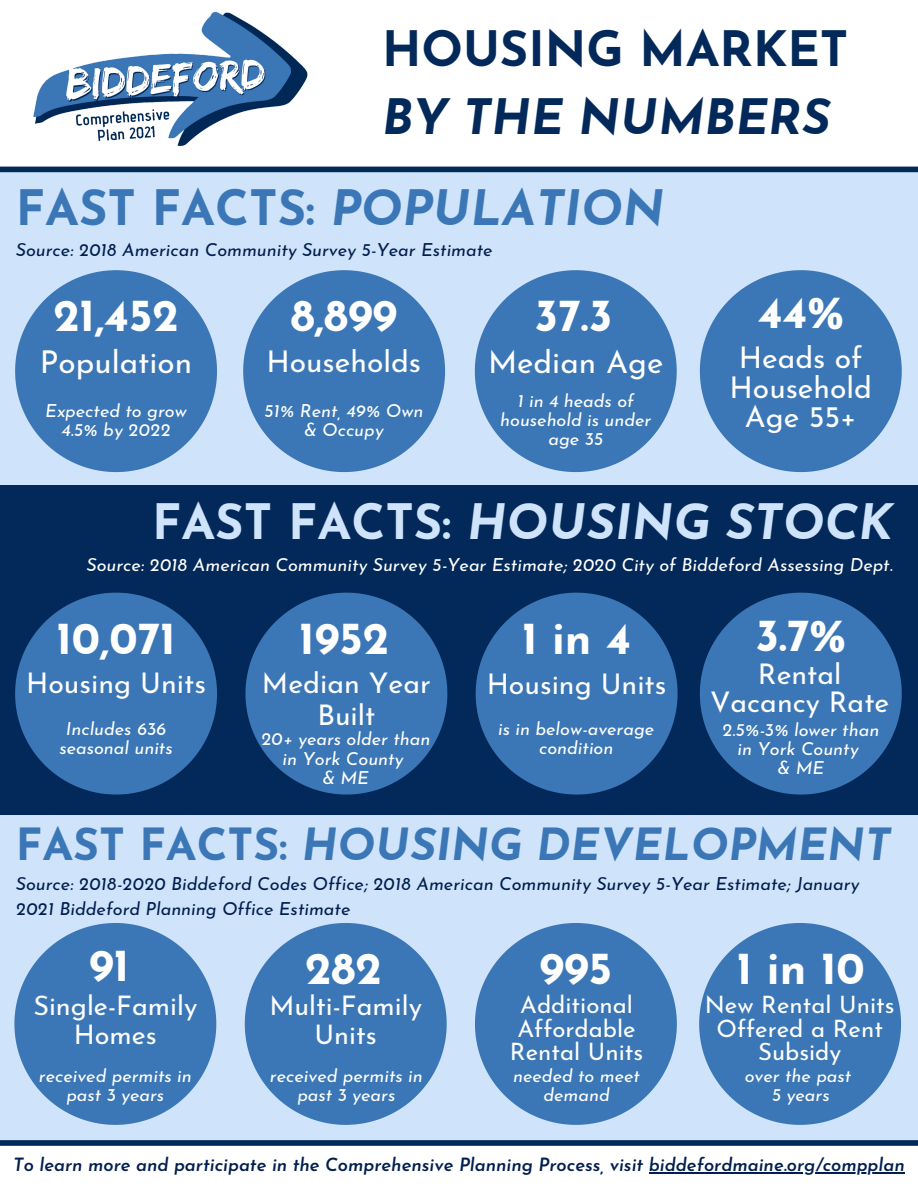
<style>
.page{position:relative;width:918px;height:1188px;background:#fff}
.page>*{position:absolute;margin:0;border:0;box-sizing:border-box;transform-origin:0 0}
.t1{font:italic 700 48.75px "Josefin Sans";color:#cfe4fa}
.t2{font:700 48.75px "Josefin Sans";color:#3b77b6}
.t3{font:700 48.75px "Josefin Sans";color:#022959}
.t4{font:italic 700 48.75px "Josefin Sans";color:#022959}
.t5{font:700 45px "Josefin Sans";color:#fff}
.t6{font:italic 700 44.25px "Josefin Sans";color:#3b77b6}
.t7{font:31.5px "Josefin Sans";color:#fff}
.t8{font:30px/29.2px "Josefin Sans";color:#fff;text-align:center}
.t9{font:28.5px/31.5px "Josefin Sans";color:#fff;text-align:center}
.t10{font:27px/29.2px "Josefin Sans";color:#fff;text-align:center}
.t11{font:24px/23.7px "Josefin Sans";color:#fff;text-align:center}
.t12{font:italic 600 18.3px "Josefin Sans";color:#001e4e}
.t13{font:italic 18px/19.2px "Josefin Sans";color:#fff;text-align:center}
.t14{font:italic 18px/24.8px "Josefin Sans";color:#001e4e}
.s1{font-style:italic}
.s2{font-style:normal}
</style>
<div class="page">
<div style="left:0;top:169px;width:918px;height:317px;background:#cfe4fa"></div>
<div style="left:0;top:167px;width:918px;height:5px;background:#022959"></div>
<svg style="left:700px;top:270px;width:202px;height:202px"></svg>
<img style="left:33px;top:11px;width:275px;height:135px">
<svg style="left:15px;top:270px;width:202px;height:202px"></svg>
<svg style="left:243px;top:270px;width:202px;height:202px"></svg>
<svg style="left:475px;top:270px;width:202px;height:202px"></svg>
<div style="left:0;top:485px;width:918px;height:331px;background:#022959"></div>
<svg style="left:700px;top:593px;width:202px;height:202px"></svg>
<svg style="left:15px;top:593px;width:202px;height:202px"></svg>
<svg style="left:245px;top:593px;width:202px;height:202px"></svg>
<svg style="left:476px;top:593px;width:202px;height:202px"></svg>
<div style="left:0;top:815px;width:918px;height:331px;background:#cfe4fa"></div>
<div style="left:0;top:1140px;width:918px;height:6px;background:#022959"></div>
<svg style="left:699px;top:923px;width:202px;height:202px"></svg>
<svg style="left:14px;top:923px;width:202px;height:202px"></svg>
<svg style="left:245px;top:923px;width:202px;height:202px"></svg>
<svg style="left:475px;top:923px;width:202px;height:202px"></svg>
<hr style="left:649px;top:1172px;width:256px;height:1px;background:#001e4e">
<p class="t3" style="left:382px;top:29px;width:468px">HOUSING MARKET</p>
<p class="t4" style="left:382px;top:97px;width:450px">BY THE NUMBERS</p>
<p class="t2" style="left:16px;top:188px;width:650px">FAST FACTS: <span class="s1">POPULATION</span></p>
<p class="t14" style="left:16px;top:239px;width:478px">Source: 2018 American Community Survey 5-Year Estimate</p>
<p class="t5" style="left:53px;top:298px;width:127px">21,452</p>
<p class="t5" style="left:535px;top:298px;width:79px">37.3</p>
<p class="t5" style="left:758px;top:294px;width:88px">44%</p>
<p class="t7" style="left:40px;top:350px;width:154px">Population</p>
<p class="t7" style="left:488px;top:350px;width:177px">Median Age</p>
<p class="t8" style="left:730px;top:346px;width:144px">Heads of<br>Household</p>
<p class="t8" style="left:745px;top:405px;width:113px">Age 55+</p>
<p class="t5" style="left:291px;top:298px;width:108px">8,899</p>
<p class="t8" style="left:266px;top:349px;width:156px">Households</p>
<p class="t13" style="left:264px;top:403px;width:161px">51% Rent, 49% Own &amp; Occupy</p>
<p class="t13" style="left:45px;top:403px;width:143px">Expected to grow<br>4.5% by 2022</p>
<p class="t13" style="left:500px;top:393px;width:153px">1 in 4 heads of household is under age 35</p>
<p class="t1" style="left:152px;top:503px;width:742px"><span class="s2">FAST FACTS:</span> HOUSING STOCK</p>
<p class="t13" style="left:87px;top:557px;width:808px">Source: 2018 American Community Survey 5-Year Estimate; 2020 City of Biddeford Assessing Dept.</p>
<p class="t5" style="left:56px;top:620px;width:121px">10,071</p>
<p class="t5" style="left:299px;top:620px;width:91px">1952</p>
<p class="t5" style="left:522px;top:620px;width:111px">1in4</p>
<p class="t5" style="left:756px;top:617px;width:92px">3.7%</p>
<p class="t9" style="left:26px;top:670px;width:181px">Housing Units</p>
<p class="t9" style="left:262px;top:670px;width:170px">Median Year<br>Built</p>
<p class="t9" style="left:487px;top:671px;width:181px">Housing Units</p>
<p class="t9" style="left:710px;top:663px;width:181px;line-height:28.2px">Rental<br>Vacancy Rate</p>
<p class="t13" style="left:59px;top:721px;width:115px">Includes 636 seasonal units</p>
<p class="t13" style="left:261px;top:731px;width:171px">20+ years older than in York County</p>
<p class="t13" style="left:322px;top:770px;width:48px">&amp; ME</p>
<p class="t13" style="left:498px;top:721px;width:158px">is in below-average condition</p>
<p class="t13" style="left:722px;top:722px;width:159px">2.5%-3% lower than in York County</p>
<p class="t13" style="left:777px;top:760px;width:48px">&amp; ME</p>
<p class="t6" style="left:16px;top:827px;width:877px"><span class="s2">FAST FACTS:</span> HOUSING DEVELOPMENT</p>
<p class="t14" style="left:16px;top:873px;width:845px">Source: 2018-2020 Biddeford Codes Office; 2018 American Community Survey 5-Year Estimate; January<br>2021 Biddeford Planning Office Estimate</p>
<p class="t5" style="left:89px;top:947px;width:42px">91</p>
<p class="t5" style="left:305px;top:950px;width:78px">282</p>
<p class="t5" style="left:540px;top:950px;width:74px">995</p>
<p class="t5" style="left:737px;top:950px;width:129px">1 in 10</p>
<p class="t10" style="left:33px;top:994px;width:165px">Single-Family<br>Homes</p>
<p class="t10" style="left:269px;top:994px;width:154px">Multi-Family<br>Units</p>
<p class="t11" style="left:510px;top:995px;width:135px">Additional<br>Affordable<br>Rental Units</p>
<p class="t11" style="left:705px;top:995px;width:191px">New Rental Units<br>Offered a Rent<br>Subsidy</p>
<p class="t13" style="left:39px;top:1068px;width:154px">received permits in past 3 years</p>
<p class="t13" style="left:270px;top:1068px;width:154px">received permits in past 3 years</p>
<p class="t13" style="left:513px;top:1068px;width:128px">needed to meet demand</p>
<p class="t13" style="left:745px;top:1068px;width:108px">over the past</p>
<p class="t13" style="left:772px;top:1087px;width:59px">5 years</p>
<p class="t12" style="left:13px;top:1157px;width:893px">To learn more and participate in the Comprehensive Planning Process, visit biddefordmaine.org/compplan</p>
</div>
